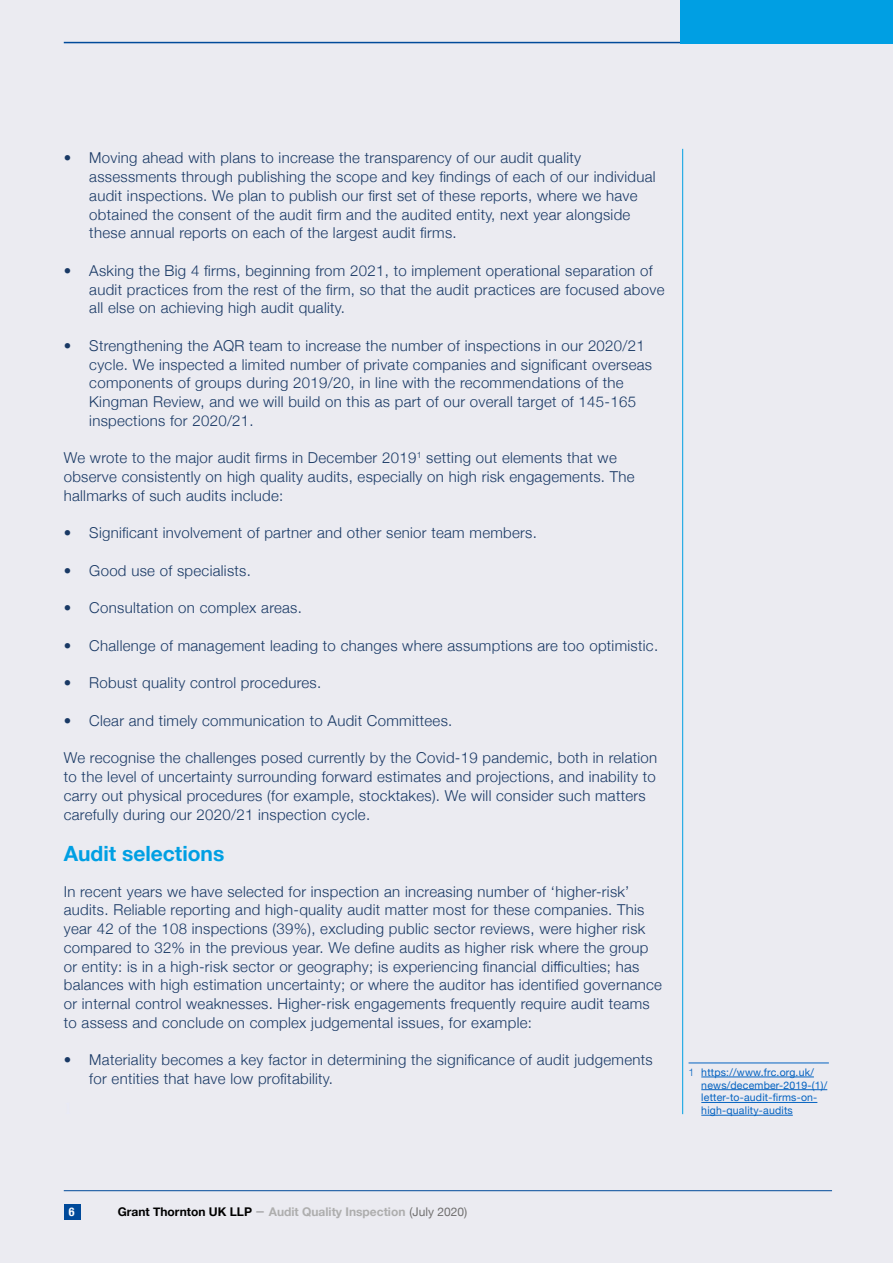
<style>
.page{position:relative;width:893px;height:1263px;background:#ebebf1}
.page>*{position:absolute;margin:0;border:0;box-sizing:border-box;transform-origin:0 0}
.t1{font:700 21px "Helvetica Neue";color:#009fe3}
.t2{font:300 15px/18.8px "Helvetica Neue";letter-spacing:.02em;color:#193965}
.t3{font:700 12px "Helvetica Neue";color:#aeaeae}
.t4{font:700 condensed 12px "Helvetica Neue";color:#fff}
.t5{font:10.5px/12.8px "Helvetica Neue";letter-spacing:.02em;color:#0563c1}
.s1{font-weight:300}
.s2{color:#000}
.s3{font-family:"Minion Pro";font-weight:400;font-size:18px;color:#878787}
.s4{font-weight:400;color:#706f6f}
</style>
<div class="page">
<div style="left:64px;top:1204px;width:16px;height:16px;background:#004a9a"></div>
<hr style="left:64px;top:42px;width:616px;height:1px;background:#004a9a">
<hr style="left:682px;top:149px;width:1px;height:965px;background:#009fe3">
<hr style="left:64px;top:1190px;width:768px;height:1px;background:#004a9a">
<div style="left:680px;top:0;width:213px;height:43px;background:#009fe3"></div>
<hr style="left:688px;top:1063px;width:141px;height:1px;background:#0563c1">
<hr style="left:701px;top:1077px;width:113px;height:1px;background:#0563c1">
<hr style="left:701px;top:1089px;width:126px;height:1px;background:#0563c1">
<hr style="left:701px;top:1102px;width:116px;height:1px;background:#0563c1">
<hr style="left:701px;top:1115px;width:92px;height:1px;background:#0563c1">
<p class="t2" style="left:89px;top:148px;width:568px;text-indent:-26px">• Moving ahead with plans to increase the transparency of our audit quality assessments through publishing the scope and key findings of each of our individual audit inspections. We plan to publish our first set of these reports, where we have obtained the consent of the audit firm and the audited entity, next year alongside these annual reports on each of the largest audit firms.</p>
<p class="t2" style="left:89px;top:260px;width:577px;text-indent:-26px">• Asking the Big 4 firms, beginning from 2021, to implement operational separation of audit practices from the rest of the firm, so that the audit practices are focused above all else on achieving high audit quality.</p>
<p class="t2" style="left:89px;top:335px;width:564px;text-indent:-26px">• Strengthening the AQR team to increase the number of inspections in our 2020/21 cycle. We inspected a limited number of private companies and significant overseas components of groups during 2019/20, in line with the recommendations of the Kingman Review, and we will build on this as part of our overall target of 145-165 inspections for 2020/21.</p>
<p class="t2" style="left:64px;top:448px;width:572px">We wrote to the major audit firms in December 2019<sup>1</sup> setting out elements that we observe consistently on high quality audits, especially on high risk engagements. The hallmarks of such audits include:</p>
<p class="t2" style="left:64px;top:523px;width:475px">• Significant involvement of partner and other senior team members.</p>
<p class="t2" style="left:64px;top:560px;width:189px">• Good use of specialists.</p>
<p class="t2" style="left:64px;top:598px;width:240px">• Consultation on complex areas.</p>
<p class="t2" style="left:64px;top:635px;width:596px">• Challenge of management leading to changes where assumptions are too optimistic.</p>
<p class="t2" style="left:64px;top:673px;width:259px">• Robust quality control procedures.</p>
<p class="t2" style="left:64px;top:710px;width:390px">• Clear and timely communication to Audit Committees.</p>
<p class="t2" style="left:64px;top:748px;width:595px">We recognise the challenges posed currently by the Covid-19 pandemic, both in relation to the level of uncertainty surrounding forward estimates and projections, and inability to carry out physical procedures (for example, stocktakes). We will consider such matters carefully during our 2020/21 inspection cycle.</p>
<h1 class="t1" style="left:64px;top:837px;width:162px">Audit selections</h1>
<p class="t2" style="left:64px;top:881px;width:600px">In recent years we have selected for inspection an increasing number of ‘higher-risk’ audits. Reliable reporting and high-quality audit matter most for these companies. This year 42 of the 108 inspections (39%), excluding public sector reviews, were higher risk compared to 32% in the previous year. We define audits as higher risk where the group or entity: is in a high-risk sector or geography; is experiencing financial difficulties; has balances with high estimation uncertainty; or where the auditor has identified governance or internal control weaknesses. Higher-risk engagements frequently require audit teams to assess and conclude on complex judgemental issues, for example:</p>
<p class="t2" style="left:89px;top:1050px;width:565px;text-indent:-26px">• Materiality becomes a key factor in determining the significance of audit judgements for entities that have low profitability.</p>
<p class="t5" style="left:701px;top:1066px;width:127px;text-indent:-13px"><span class="s1">1</span> https://www.frc.org.uk/ news/december-2019-(1)/ letter-to-audit-firms-on&shy;high-quality-audits</p>
<p class="t4" style="left:69px;top:1202px;width:7px">6</p>
<p class="t3" style="left:118px;top:1203px;width:351px"><span class="s2">Grant Thornton UK LLP</span> <span class="s3">–</span> Audit Quality Inspection <span class="s4">(July 2020)</span></p>
</div>
